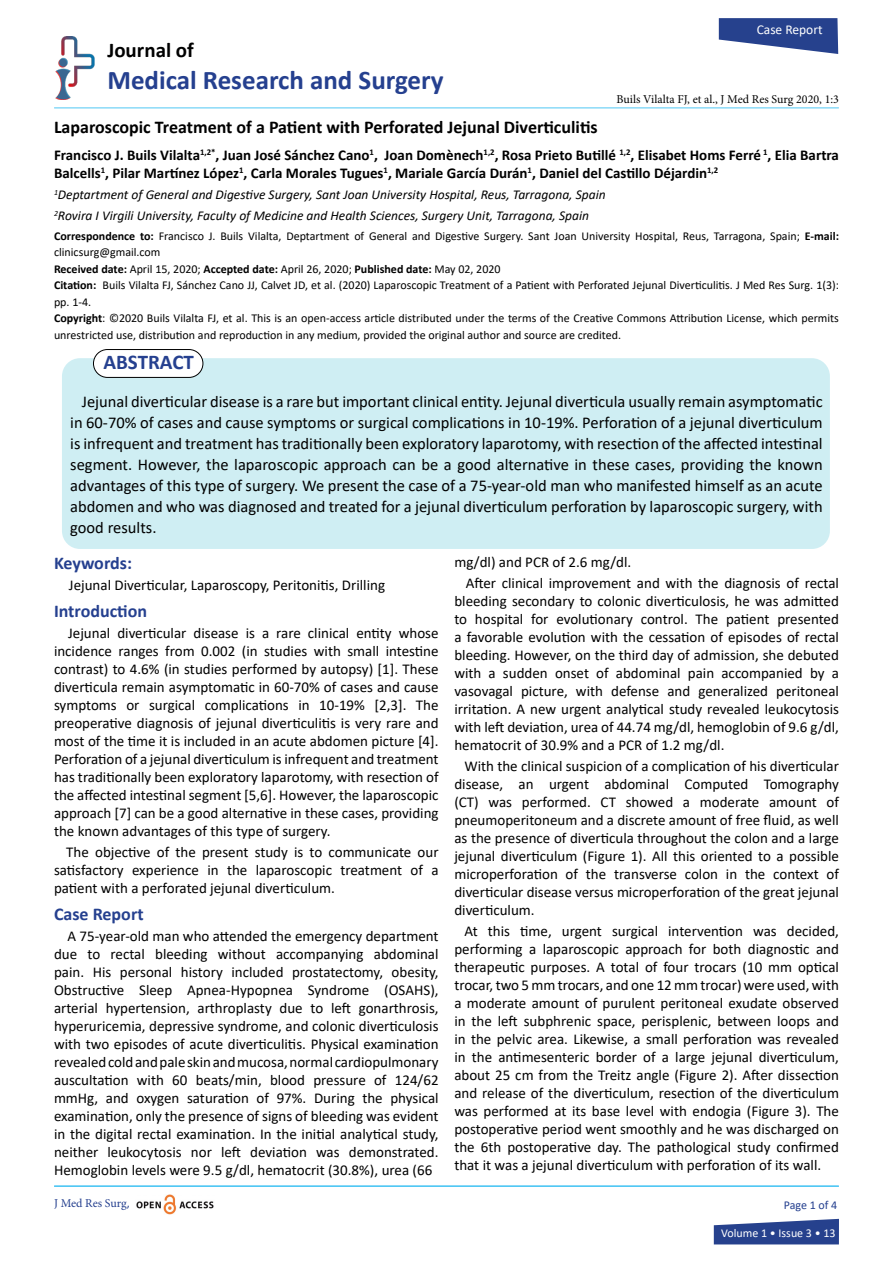
<style>
.page{position:relative;width:893px;height:1263px;background:#fff}
.page>*{position:absolute;margin:0;border:0;box-sizing:border-box;transform-origin:0 0}
.t1{font:700 27px "Calibri";color:#25408f}
.t2{font:700 21px "Calibri";color:#000101}
.t3{font:700 21px "Calibri";color:#25408f}
.t4{font:700 18px "Calibri";color:#000}
.t5{font:700 18px "Calibri";color:#25408f}
.t6{font:16.5px/21px "Calibri";color:#000;text-align:justify}
.t7{font:15px/18px "Calibri";color:#000;text-align:justify}
.t8{font:700 15px/18px "Calibri";color:#000}
.t9{font:italic 13.5px/21px "Calibri";color:#000}
.t10{font:13.5px "Calibri";color:#fff}
.t11{font:12px/16.5px "Calibri";color:#000}
.t12{font:12px "Minion Pro";color:#000}
.t13{font:12px "Calibri";color:#fff}
.t14{font:12px "Minion Pro";color:#25408f}
.t15{font:12px "Calibri";letter-spacing:-.005em;color:#25408f}
.s1{font-weight:700}
.s2{font-family:"Calibri"}
</style>
<div class="page">
<svg style="left:714px;top:1219px;width:125px;height:25px;background:#40589a"></svg>
<hr style="left:54px;top:107px;width:785px;height:1px;background:#00aeef">
<img style="left:136px;top:1194px;width:78px;height:21px">
<img style="left:55px;top:37px;width:40px;height:62px">
<div style="left:62px;top:358px;width:768px;height:191px;background:#cfeef3;border-radius:18px"></div>
<div style="left:93px;top:349px;width:110px;height:28px;background:#fff;border-radius:14px"></div>
<div style="left:93px;top:349px;width:110px;height:29px;border:1px solid #000;border-radius:14px"></div>
<hr style="left:54px;top:1186px;width:785px;height:1px;background:#00aeef">
<svg style="left:719px;top:18px;width:119px;height:36px"></svg>
<h2 class="t2" style="left:107px;top:35px;width:88px">Journal of</h2>
<h1 class="t1" style="left:107px;top:61px;width:338px">Medical Research and Surgery</h1>
<p class="t10" style="left:757px;top:20px;width:67px">Case Report</p>
<p class="t12" style="left:616px;top:91px;width:224px">Buils Vilalta FJ, et al., J Med Res Surg 2020, 1:3</p>
<p class="t4" style="left:54px;top:115px;width:545px">Laparoscopic Treatment of a Patient with Perforated Jejunal Diverticulitis</p>
<p class="t8" style="left:54px;top:146px;width:786px">Francisco J. Buils Vilalta<sup>1,2*</sup>, Juan José Sánchez Cano<sup>1</sup>, Joan Domènech<sup>1,2</sup>, Rosa Prieto Butillé <sup>1,2</sup>, Elisabet Homs Ferré <sup>1</sup>, Elia Bartra<br>Balcells<sup>1</sup>, Pilar Martínez López<sup>1</sup>, Carla Morales Tugues<sup>1</sup>, Mariale García Durán<sup>1</sup>, Daniel del Castillo Déjardin<sup>1,2</sup></p>
<p class="t9" style="left:54px;top:184px;width:553px"><sup>1</sup>Deptartment of General and Digestive Surgery, Sant Joan University Hospital, Reus, Tarragona, Spain<br><sup>2</sup>Rovira I Virgili University, Faculty of Medicine and Health Sciences, Surgery Unit, Tarragona, Spain</p>
<p class="t11" style="left:54px;top:227px;width:786px"><span class="s1">Correspondence to:</span> Francisco J. Buils Vilalta, Deptartment of General and Digestive Surgery. Sant Joan University Hospital, Reus, Tarragona, Spain; <span class="s1">E-mail: </span>clinicsurg@gmail.com<br><span class="s1">Received date:</span> April 15, 2020; <span class="s1">Accepted date:</span> April 26, 2020; <span class="s1">Published date:</span> May 02, 2020<br><span class="s1">Citation:</span> Buils Vilalta FJ, Sánchez Cano JJ, Calvet JD, et al. (2020) Laparoscopic Treatment of a Patient with Perforated Jejunal Diverticulitis. J Med Res Surg. 1(3): pp. 1-4.<br><span class="s1">Copyright</span>: ©2020 Buils Vilalta FJ, et al. This is an open-access article distributed under the terms of the Creative Commons Attribution License, which permits unrestricted use, distribution and reproduction in any medium, provided the original author and source are credited.</p>
<h2 class="t3" style="left:103px;top:348px;width:92px">ABSTRACT</h2>
<p class="t6" style="left:70px;top:390px;width:754px;text-indent:12px">Jejunal diverticular disease is a rare but important clinical entity. Jejunal diverticula usually remain asymptomatic in 60-70% of cases and cause symptoms or surgical complications in 10-19%. Perforation of a jejunal diverticulum is infrequent and treatment has traditionally been exploratory laparotomy, with resection of the affected intestinal segment. However, the laparoscopic approach can be a good alternative in these cases, providing the known advantages of this type of surgery. We present the case of a 75-year-old man who manifested himself as an acute abdomen and who was diagnosed and treated for a jejunal diverticulum perforation by laparoscopic surgery, with good results.</p>
<p class="t5" style="left:54px;top:550px;width:79px">Keywords:</p>
<p class="t7" style="left:69px;top:575px;width:318px">Jejunal Diverticular, Laparoscopy, Peritonitis, Drilling</p>
<p class="t5" style="left:54px;top:598px;width:95px">Introduction</p>
<p class="t7" style="left:54px;top:623px;width:386px;text-indent:14px">Jejunal diverticular disease is a rare clinical entity whose incidence ranges from 0.002 (in studies with small intestine contrast) to 4.6% (in studies performed by autopsy) [1]. These diverticula remain asymptomatic in 60-70% of cases and cause symptoms or surgical complications in 10-19% [2,3]. The preoperative diagnosis of jejunal diverticulitis is very rare and most of the time it is included in an acute abdomen picture [4].<br>Perforation of a jejunal diverticulum is infrequent and treatment has traditionally been exploratory laparotomy, with resection of the affected intestinal segment [5,6]. However, the laparoscopic approach [7] can be a good alternative in these cases, providing the known advantages of this type of surgery.</p>
<p class="t7" style="left:54px;top:842px;width:386px;text-indent:12px">The objective of the present study is to communicate our satisfactory experience in the laparoscopic treatment of a patient with a perforated jejunal diverticulum.</p>
<p class="t5" style="left:54px;top:901px;width:91px">Case Report</p>
<p class="t7" style="left:54px;top:926px;width:386px;text-indent:14px">A 75-year-old man who attended the emergency department due to rectal bleeding without accompanying abdominal pain. His personal history included prostatectomy, obesity, Obstructive Sleep Apnea-Hypopnea Syndrome (OSAHS), arterial hypertension, arthroplasty due to left gonarthrosis, hyperuricemia, depressive syndrome, and colonic diverticulosis with two episodes of acute diverticulitis. Physical examination revealed cold and pale skin and mucosa, normal cardiopulmonary auscultation with 60 beats/min, blood pressure of 124/62 mmHg, and oxygen saturation of 97%. During the physical examination, only the presence of signs of bleeding was evident in the digital rectal examination. In the initial analytical study, neither leukocytosis nor left deviation was demonstrated.<br>Hemoglobin levels were 9.5 g/dl, hematocrit (30.8%), urea (66</p>
<p class="t7" style="left:466px;top:551px;width:375px;line-height:21px;text-indent:-11px">mg/dl) and PCR of 2.6 mg/dl.<br>After clinical improvement and with the diagnosis of rectal</p>
<p class="t7" style="left:454px;top:591px;width:386px">bleeding secondary to colonic diverticulosis, he was admitted to hospital for evolutionary control. The patient presented a favorable evolution with the cessation of episodes of rectal bleeding. However, on the third day of admission, she debuted with a sudden onset of abdominal pain accompanied by a vasovagal picture, with defense and generalized peritoneal irritation. A new urgent analytical study revealed leukocytosis with left deviation, urea of 44.74 mg/dl, hemoglobin of 9.6 g/dl, hematocrit of 30.9% and a PCR of 1.2 mg/dl.</p>
<p class="t7" style="left:454px;top:756px;width:386px;text-indent:10px">With the clinical suspicion of a complication of his diverticular disease, an urgent abdominal Computed Tomography (CT) was performed. CT showed a moderate amount of pneumoperitoneum and a discrete amount of free fluid, as well as the presence of diverticula throughout the colon and a large jejunal diverticulum (Figure 1). All this oriented to a possible microperforation of the transverse colon in the context of diverticular disease versus microperforation of the great jejunal diverticulum.</p>
<p class="t7" style="left:454px;top:921px;width:386px;text-indent:10px">At this time, urgent surgical intervention was decided, performing a laparoscopic approach for both diagnostic and therapeutic purposes. A total of four trocars (10 mm optical trocar, two 5 mm trocars, and one 12 mm trocar) were used, with a moderate amount of purulent peritoneal exudate observed in the left subphrenic space, perisplenic, between loops and in the pelvic area. Likewise, a small perforation was revealed in the antimesenteric border of a large jejunal diverticulum, about 25 cm from the Treitz angle (Figure 2). After dissection and release of the diverticulum, resection of the diverticulum was performed at its base level with endogia (Figure 3). The postoperative period went smoothly and he was discharged on the 6th postoperative day. The pathological study confirmed that it was a jejunal diverticulum with perforation of its wall.</p>
<p class="t14" style="left:54px;top:1195px;width:77px">J Med Res Surg<span class="s2">,</span></p>
<p class="t15" style="left:784px;top:1196px;width:55px">Page 1 of 4</p>
<p class="t13" style="left:721px;top:1225px;width:116px">Volume 1 • Issue 3 • 13</p>
</div>
